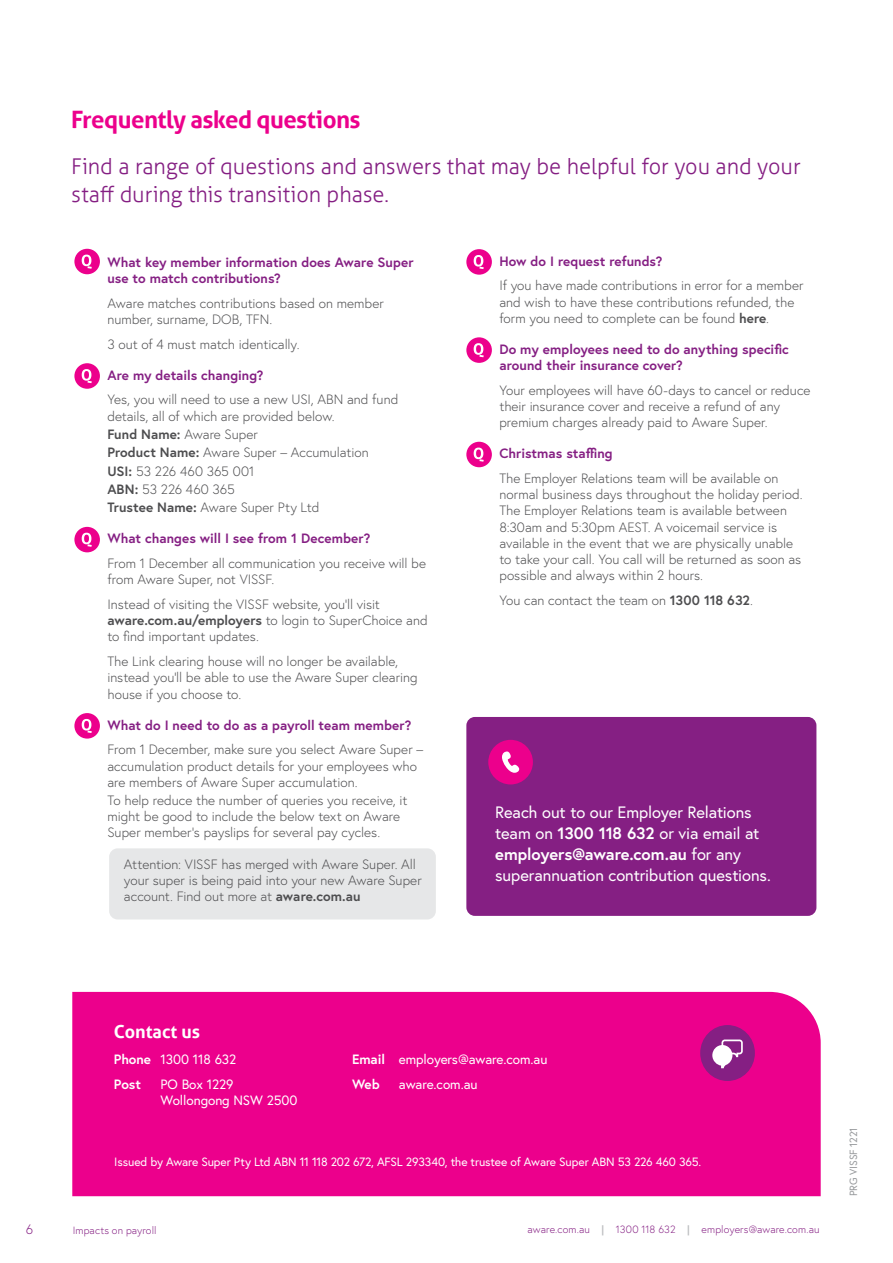
<style>
.page{position:relative;width:893px;height:1263px;background:#fff}
.page>*{position:absolute;margin:0;border:0;box-sizing:border-box;transform-origin:0 0}
.t1{font:700 24px "Aller";letter-spacing:-.02em;color:#ec008c}
.t2{font:300 21.75px/28.5px "Aller";letter-spacing:-.005em;color:#851f83}
.t3{font:700 18px "Aller";color:#fff}
.t4{font:16.5px/21px "Europa";letter-spacing:-.01em;color:#fff}
.t5{font:300 13.5px/16.2px "Europa";color:#4d4d4f}
.t6{font:700 13.5px/16.2px "Europa";color:#851f83}
.t7{font:13.5px/25.2px "Europa";letter-spacing:-.005em;color:#fff}
.t8{font:300 13.5px "Europa";color:#851f83}
.t9{font:12px "Europa";letter-spacing:-.01em;color:#fff}
.t10{font:300 10.5px "Europa";letter-spacing:.01em;color:#851f83}
.t11{font:10.5px "Europa";letter-spacing:-.01em;color:#97999c}
.s1{font-weight:700}
.s2{font-weight:700;color:#bcbec0}
</style>
<div class="page">
<div style="left:109px;top:848px;width:327px;height:71px;background:#e6e7e8;border-radius:9px"></div>
<div style="left:74px;top:249px;width:26px;height:25px;background:#ec008c;border-radius:50%"></div>
<svg style="left:82px;top:255px;width:10px;height:14px"></svg>
<div style="left:74px;top:363px;width:26px;height:26px;background:#ec008c;border-radius:50%"></div>
<svg style="left:82px;top:369px;width:10px;height:14px"></svg>
<div style="left:74px;top:527px;width:26px;height:25px;background:#ec008c;border-radius:50%"></div>
<svg style="left:82px;top:533px;width:10px;height:14px"></svg>
<div style="left:74px;top:713px;width:26px;height:26px;background:#ec008c;border-radius:50%"></div>
<svg style="left:82px;top:719px;width:10px;height:14px"></svg>
<div style="left:466px;top:249px;width:26px;height:26px;background:#ec008c;border-radius:50%"></div>
<svg style="left:474px;top:255px;width:10px;height:14px"></svg>
<div style="left:466px;top:337px;width:26px;height:26px;background:#ec008c;border-radius:50%"></div>
<svg style="left:474px;top:343px;width:10px;height:14px"></svg>
<div style="left:466px;top:442px;width:26px;height:25px;background:#ec008c;border-radius:50%"></div>
<svg style="left:474px;top:448px;width:10px;height:14px"></svg>
<div style="left:466px;top:717px;width:350px;height:199px;background:#851f83;border-radius:9px"></div>
<div style="left:72px;top:992px;width:749px;height:204px;background:#ec008c"></div>
<div style="left:700px;top:1025px;width:55px;height:56px;background:#851f83;border-radius:50%"></div>
<svg style="left:712px;top:1039px;width:31px;height:29px"></svg>
<div style="left:488px;top:740px;width:45px;height:44px;background:#ec008c;border-radius:50%"></div>
<svg style="left:502px;top:751px;width:17px;height:22px"></svg>
<h1 class="t1" style="left:71px;top:105px;width:291px">Frequently asked questions</h1>
<h2 class="t2" style="left:71px;top:152px;width:731px">Find a range of questions and answers that may be helpful for you and your staff during this transition phase.</h2>
<p class="t6" style="left:107px;top:254px;width:308px">What key member information does Aware Super use to match contributions?</p>
<p class="t5" style="left:107px;top:295px;width:278px">Aware matches contributions based on member number, surname, DOB, TFN.</p>
<p class="t5" style="left:107px;top:336px;width:194px">3 out of 4 must match identically.</p>
<p class="t6" style="left:107px;top:366px;width:157px">Are my details changing?</p>
<p class="t5" style="left:107px;top:391px;width:292px">Yes, you will need to use a new USI, ABN and fund details, all of which are provided below.</p>
<p class="t5" style="left:107px;top:425px;width:263px;line-height:18.3px"><span class="s1">Fund Name:</span> Aware Super<br><span class="s1">Product Name:</span> Aware Super – Accumulation<br><span class="s1">USI:</span> 53 226 460 365 001<br><span class="s1">ABN:</span> 53 226 460 365<br><span class="s1">Trustee Name:</span> Aware Super Pty Ltd</p>
<p class="t6" style="left:107px;top:530px;width:264px">What changes will I see from 1 December?</p>
<p class="t5" style="left:107px;top:555px;width:320px">From 1 December all communication you receive will be from Aware Super, not VISSF.</p>
<p class="t5" style="left:107px;top:596px;width:322px">Instead of visiting the VISSF website, you’ll visit <span class="s1">aware.com.au/employers</span> to login to SuperChoice and to find important updates.</p>
<p class="t5" style="left:107px;top:653px;width:312px">The Link clearing house will no longer be available, instead you’ll be able to use the Aware Super clearing house if you choose to.</p>
<p class="t6" style="left:107px;top:716px;width:305px">What do I need to do as a payroll team member?</p>
<p class="t5" style="left:107px;top:741px;width:317px">From 1 December, make sure you select Aware Super – accumulation product details for your employees who are members of Aware Super accumulation.</p>
<p class="t5" style="left:107px;top:792px;width:302px">To help reduce the number of queries you receive, it might be good to include the below text on Aware<br>Super member’s payslips for several pay cycles.</p>
<p class="t5" style="left:124px;top:855px;width:299px">Attention: VISSF has merged with Aware Super. All your super is being paid into your new Aware Super account. Find out more at <span class="s1">aware.com.au</span></p>
<p class="t6" style="left:499px;top:252px;width:164px">How do I request refunds?</p>
<p class="t5" style="left:499px;top:277px;width:306px">If you have made contributions in error for a member and wish to have these contributions refunded, the form you need to complete can be found <span class="s1">here</span>.</p>
<p class="t6" style="left:499px;top:341px;width:291px">Do my employees need to do anything specific around their insurance cover?</p>
<p class="t5" style="left:499px;top:382px;width:313px">Your employees will have 60-days to cancel or reduce their insurance cover and receive a refund of any premium charges already paid to Aware Super.</p>
<p class="t6" style="left:499px;top:445px;width:115px">Christmas staffing</p>
<p class="t5" style="left:499px;top:470px;width:305px">The Employer Relations team will be available on normal business days throughout the holiday period.<br>The Employer Relations team is available between 8:30am and 5:30pm AEST. A voicemail service is available in the event that we are physically unable to take your call. You call will be returned as soon as possible and always within 2 hours.</p>
<p class="t5" style="left:499px;top:592px;width:255px">You can contact the team on <span class="s1">1300 118 632</span>.</p>
<p class="t4" style="left:495px;top:801px;width:277px">Reach out to our Employer Relations team on <span class="s1">1300 118 632</span> or via email at <span class="s1">employers@aware.com.au</span> for any superannuation contribution questions.</p>
<h3 class="t3" style="left:114px;top:1021px;width:88px">Contact us</h3>
<p class="t7" style="left:114px;top:1046px;width:124px"><span class="s1">Phone</span> 1300 118 632<br><span class="s1">Post</span></p>
<p class="t7" style="left:161px;top:1075px;width:138px;line-height:16.5px">PO Box 1229<br>Wollongong NSW 2500</p>
<p class="t7" style="left:352px;top:1046px;width:197px"><span class="s1">Email</span> employers@aware.com.au<br><span class="s1">Web</span></p>
<p class="t7" style="left:399px;top:1072px;width:80px">aware.com.au</p>
<p class="t9" style="left:114px;top:1154px;width:589px">Issued by Aware Super Pty Ltd ABN 11 118 202 672, AFSL 293340, the trustee of Aware Super ABN 53 226 460 365.</p>
<p class="t8" style="left:26px;top:1220px;width:9px">6</p>
<p class="t10" style="left:73px;top:1223px;width:85px">Impacts on payroll</p>
<p class="t10" style="left:527px;top:1223px;width:294px">aware.com.au <span class="s2">|</span> 1300 118 632 <span class="s2">|</span> employers@aware.com.au</p>
<p class="t11" style="left:847px;top:1196px;width:70px;rotate:-90deg">PRG VISSF 1221</p>
</div>
